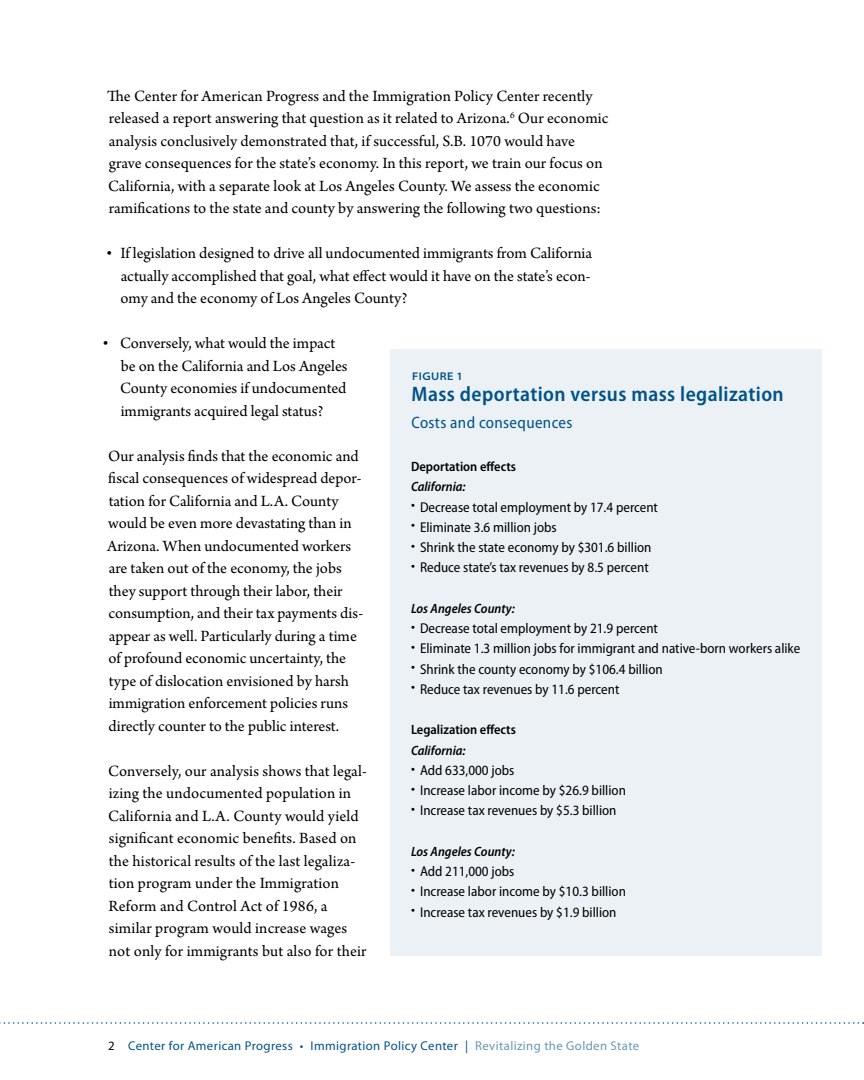
<style>
.page{position:relative;width:864px;height:1080px;background:#fff}
.page>*{position:absolute;margin:0;border:0;box-sizing:border-box;transform-origin:0 0}
.t1{font:600 semi-condensed 21px "Myriad Pro";letter-spacing:.02em;color:#005288}
.t2{font:16.5px/22.5px "Arno Pro";color:#000}
.t3{font:semi-condensed 16.5px "Myriad Pro";letter-spacing:.02em;color:#005288}
.t4{font:semi-condensed 14.25px "Myriad Pro";color:#000}
.t5{font:italic 600 semi-condensed 13.5px "Myriad Pro";color:#000}
.t6{font:600 semi-condensed 13.5px "Myriad Pro";color:#000}
.t7{font:12.75px "Myriad Pro";letter-spacing:.03em;color:#005288}
.t8{font:600 semi-expanded 11.25px "Myriad Pro";letter-spacing:.04em;color:#005288}
.s1{color:#000}
.s2{color:#6697b8}
</style>
<div class="page">
<svg style="left:0;top:1022px;width:864px;height:2px"></svg>
<div style="left:390px;top:428px;width:432px;height:528px;background:#ebf1f5"></div>
<div style="left:390px;top:349px;width:432px;height:79px;background:#ebf1f5"></div>
<p class="t2" style="left:107px;top:85px;width:503px">The Center for American Progress and the Immigration Policy Center recently released a report answering that question as it related to Arizona.<sup>6</sup> Our economic analysis conclusively demonstrated that, if successful, S.B. 1070 would have grave consequences for the state’s economy. In this report, we train our focus on California, with a separate look at Los Angeles County. We assess the economic ramifications to the state and county by answering the following two questions:</p>
<p class="t2" style="left:120px;top:243px;width:473px;text-align:justify;text-indent:-14px">• If legislation designed to drive all undocumented immigrants from California actually accomplished that goal, what effect would it have on the state’s econ&shy;omy and the economy of Los Angeles County?</p>
<p class="t2" style="left:120px;top:333px;width:229px;text-indent:-18px">• Conversely, what would the impact be on the California and Los Angeles County economies if undocumented immigrants acquired legal status?</p>
<p class="t2" style="left:107px;top:445px;width:257px">Our analysis finds that the economic and fiscal consequences of widespread depor&shy;tation for California and L.A. County would be even more devastating than in Arizona. When undocumented workers are taken out of the economy, the jobs they support through their labor, their consumption, and their tax payments dis&shy;appear as well. Particularly during a time of profound economic uncertainty, the type of dislocation envisioned by harsh immigration enforcement policies runs directly counter to the public interest.</p>
<p class="t2" style="left:108px;top:760px;width:260px">Conversely, our analysis shows that legal&shy;izing the undocumented population in California and L.A. County would yield significant economic benefits. Based on the historical results of the last legaliza&shy;tion program under the Immigration Reform and Control Act of 1986, a similar program would increase wages not only for immigrants but also for their</p>
<p class="t8" style="left:412px;top:370px;width:52px">FIGURE 1</p>
<p class="t1" style="left:412px;top:383px;width:374px">Mass deportation versus mass legalization</p>
<p class="t3" style="left:411px;top:414px;width:163px">Costs and consequences</p>
<p class="t6" style="left:411px;top:459px;width:107px">Deportation effects</p>
<p class="t5" style="left:411px;top:479px;width:56px">California:</p>
<p class="t4" style="left:411px;top:499px;width:249px">• Decrease total employment by 17.4 percent</p>
<p class="t4" style="left:411px;top:519px;width:147px">• Eliminate 3.6 million jobs</p>
<p class="t4" style="left:411px;top:540px;width:242px">• Shrink the state economy by $301.6 billion</p>
<p class="t4" style="left:411px;top:560px;width:239px">• Reduce state’s tax revenues by 8.5 percent</p>
<p class="t5" style="left:411px;top:601px;width:105px">Los Angeles County:</p>
<p class="t4" style="left:411px;top:621px;width:249px">• Decrease total employment by 21.9 percent</p>
<p class="t4" style="left:411px;top:641px;width:391px">• Eliminate 1.3 million jobs for immigrant and native-born workers alike</p>
<p class="t4" style="left:411px;top:661px;width:253px">• Shrink the county economy by $106.4 billion</p>
<p class="t4" style="left:411px;top:681px;width:210px">• Reduce tax revenues by 11.6 percent</p>
<p class="t6" style="left:411px;top:722px;width:106px">Legalization effects</p>
<p class="t5" style="left:411px;top:743px;width:56px">California:</p>
<p class="t4" style="left:411px;top:762px;width:105px">• Add 633,000 jobs</p>
<p class="t4" style="left:411px;top:783px;width:216px">• Increase labor income by $26.9 billion</p>
<p class="t4" style="left:411px;top:803px;width:207px">• Increase tax revenues by $5.3 billion</p>
<p class="t5" style="left:411px;top:844px;width:105px">Los Angeles County:</p>
<p class="t4" style="left:411px;top:864px;width:105px">• Add 211,000 jobs</p>
<p class="t4" style="left:411px;top:884px;width:216px">• Increase labor income by $10.3 billion</p>
<p class="t4" style="left:411px;top:904px;width:207px">• Increase tax revenues by $1.9 billion</p>
<p class="t7" style="left:108px;top:1038px;width:533px"><span class="s1">2</span> Center for American Progress • Immigration Policy Center | <span class="s2">Revitalizing the Golden State</span></p>
</div>
